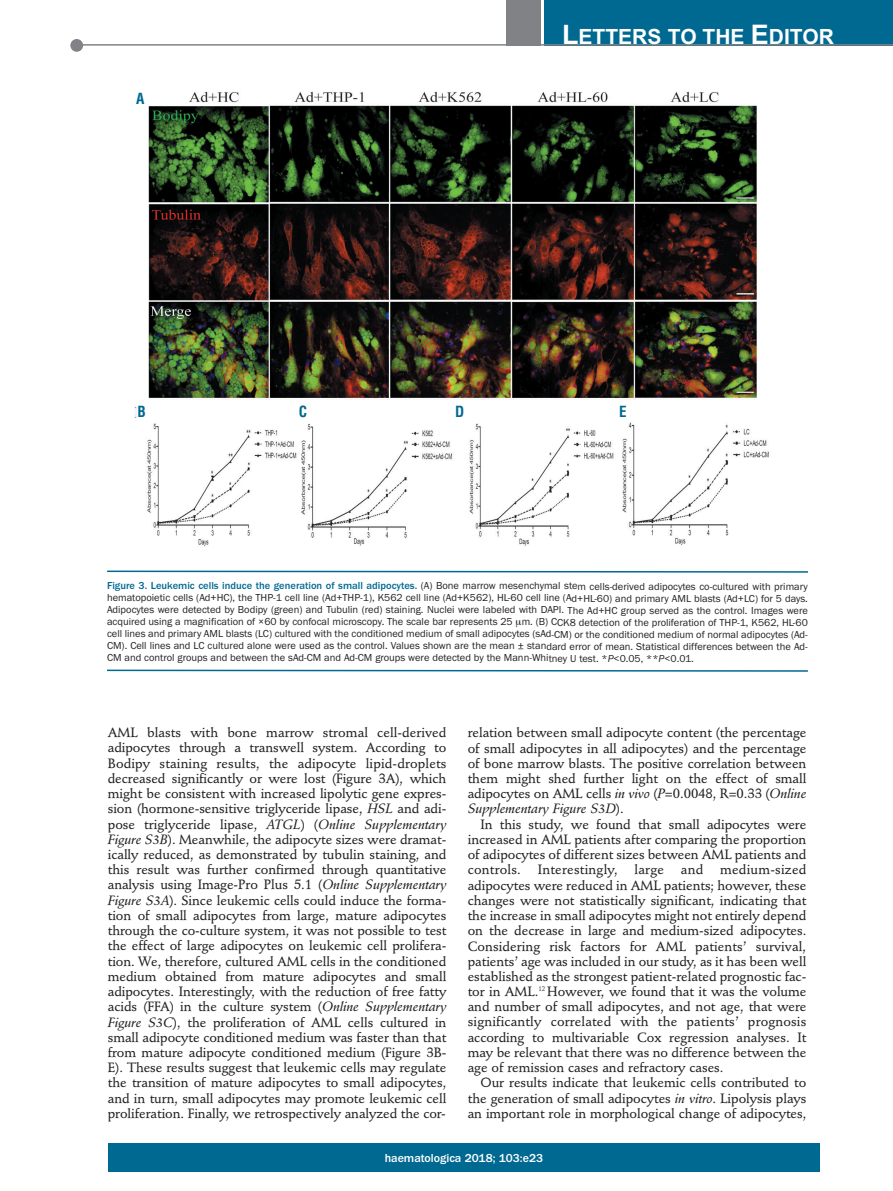
<style>
.page{position:relative;width:893px;height:1191px;background:#fff}
.page>*{position:absolute;margin:0;border:0;box-sizing:border-box;transform-origin:0 0}
.t1{font:700 21px "Arial";color:#fff}
.t2{font:700 condensed 15px "Helvetica";color:#006991}
.t3{font:500 13.35px/15.1px "Stempel Schneidler";letter-spacing:-.005em;color:#231f20;text-align:justify}
.t4{font:italic 13.35px "Stempel Schneidler Med";letter-spacing:-.005em;color:#231f20}
.t5{font:500 13.35px "Stempel Schneidler";letter-spacing:.015em;color:#231f20}
.t6{font:500 12px "Franklin Gothic";color:#fff}
.t7{font:10.5px/12px "Franklin Gothic";color:#231f20;text-align:justify}
.s1{font-size:27px}
.s2{font-weight:500;color:#006991}
.s3{font-style:italic}
.s4{font-family:"Stempel Schneidler Med";font-weight:400;font-style:italic}
.s5{font-family:"Stempel Schneidler";font-weight:500;font-style:normal}
</style>
<div class="page">
<div style="left:107px;top:1143px;width:713px;height:28px;background:#006991"></div>
<div style="left:544px;top:0;width:349px;height:45px;background:#006991"></div>
<div style="left:506px;top:0;width:34px;height:45px;background:#808285"></div>
<div style="left:70px;top:39px;width:13px;height:13px;background:#808285;border-radius:50%"></div>
<hr style="left:78px;top:44px;width:815px;height:2px;background:#808285">
<svg style="left:107px;top:570px;width:701px;height:3px;background:#7fb3c7"></svg>
<svg style="left:107px;top:669px;width:701px;height:3px"></svg>
<img style="left:135px;top:91px;width:634px;height:456px">
<p class="t2" style="left:136px;top:90px;width:10px">A</p>
<h1 class="t1" style="left:562px;top:25px;width:273px"><span class="s1">L</span>ETTERS TO THE <span class="s1">E</span>DITOR</h1>
<p class="t2" style="left:138px;top:403px;width:10px">B</p>
<p class="t2" style="left:299px;top:403px;width:10px">C</p>
<p class="t2" style="left:455px;top:403px;width:11px">D</p>
<p class="t2" style="left:619px;top:403px;width:9px">E</p>
<p class="t7" style="left:107px;top:580px;width:702px"><span class="s2">Figure 3. Leukemic cells induce the generation of small adipocytes.</span> (A) Bone marrow mesenchymal stem cells-derived adipocytes co-cultured with primary hematopoietic cells (Ad+HC), the THP-1 cell line (Ad+THP-1), K562 cell line (Ad+K562), HL-60 cell line (Ad+HL-60) and primary AML blasts (Ad+LC) for 5 days.<br>Adipocytes were detected by Bodipy (green) and Tubulin (red) staining. Nuclei were labeled with DAPI. The Ad+HC group served as the control. Images were acquired using a magnification of ×60 by confocal microscopy. The scale bar represents 25 m. (B) CCK8 detection of the proliferation of THP-1, K562, HL-60 cell lines and primary AML blasts (LC) cultured with the conditioned medium of small adipocytes (sAd-CM) or the conditioned medium of normal adipocytes (Ad-CM). Cell lines and LC cultured alone were used as the control. Values shown are the mean ± standard error of mean. Statistical differences between the Ad-CM and control groups and between the sAd-CM and Ad-CM groups were detected by the Mann-Whitney U test. *<span class="s3">P</span>&lt;0.05, **<span class="s3">P</span>&lt;0.01.</p>
<p class="t3" style="left:108px;top:726px;width:340px">AML blasts with bone marrow stromal cell-derived adipocytes through a transwell system. According to Bodipy staining results, the adipocyte lipid-droplets decreased significantly or were lost (Figure 3A), which might be consistent with increased lipolytic gene expres&shy;sion (hormone-sensitive triglyceride lipase, <span class="s4">HSL</span> and adi&shy;pose triglyceride lipase, <span class="s4">ATGL</span>) (<span class="s4">Online Supplementary Figure S3B</span>). Meanwhile, the adipocyte sizes were dramat&shy;ically reduced, as demonstrated by tubulin staining, and this result was further confirmed through quantitative analysis using Image-Pro Plus 5.1 (<span class="s4">Online Supplementary Figure S3A</span>). Since leukemic cells could induce the forma&shy;tion of small adipocytes from large, mature adipocytes through the co-culture system, it was not possible to test the effect of large adipocytes on leukemic cell prolifera&shy;tion. We, therefore, cultured AML cells in the conditioned medium obtained from mature adipocytes and small adipocytes. Interestingly, with the reduction of free fatty acids (FFA) in the culture system (<span class="s4">Online Supplementary Figure S3C</span>), the proliferation of AML cells cultured in small adipocyte conditioned medium was faster than that from mature adipocyte conditioned medium (Figure 3B-E). These results suggest that leukemic cells may regulate the transition of mature adipocytes to small adipocytes, and in turn, small adipocytes may promote leukemic cell proliferation. Finally, we retrospectively analyzed the cor-</p>
<p class="t3" style="left:468px;top:726px;width:340px">relation between small adipocyte content (the percentage of small adipocytes in all adipocytes) and the percentage of bone marrow blasts. The positive correlation between them might shed further light on the effect of small adipocytes on AML cells <span class="s4">in vivo</span> (<span class="s4">P</span>=0.0048, R=0.33 (<span class="s4">Online</span></p>
<p class="t4" style="left:468px;top:803px;width:158px">Supplementary Figure S3D<span class="s5">).</span></p>
<p class="t3" style="left:468px;top:818px;width:340px;text-indent:13px">In this study, we found that small adipocytes were increased in AML patients after comparing the proportion of adipocytes of different sizes between AML patients and controls.</p>
<p class="t3" style="left:468px;top:863px;width:340px;text-indent:252px">medium-sized adipocytes were reduced in AML patients; however, these changes were not statistically significant, indicating that the increase in small adipocytes might not entirely depend on the decrease in large and medium-sized adipocytes.<br>Considering risk factors for AML patients’ survival, patients’ age was included in our study, as it has been well established as the strongest patient-related prognostic fac&shy;tor in AML.<sup>12</sup> However, we found that it was the volume and number of small adipocytes, and not age, that were significantly correlated with the patients’ prognosis according to multivariable Cox regression analyses. It may be relevant that there was no difference between the age of remission cases and refractory cases.</p>
<p class="t3" style="left:468px;top:1076px;width:340px;text-indent:13px">Our results indicate that leukemic cells contributed to the generation of small adipocytes <span class="s4">in vitro</span>. Lipolysis plays an important role in morphological change of adipocytes,</p>
<p class="t6" style="left:385px;top:1150px;width:160px">haematologica 2018; 103:e23</p>
<p class="t5" style="left:538px;top:864px;width:81px">Interestingly,</p>
<p class="t3" style="left:635px;top:863px;width:31px">large</p>
<p class="t3" style="left:681px;top:863px;width:24px">and</p>
</div>
